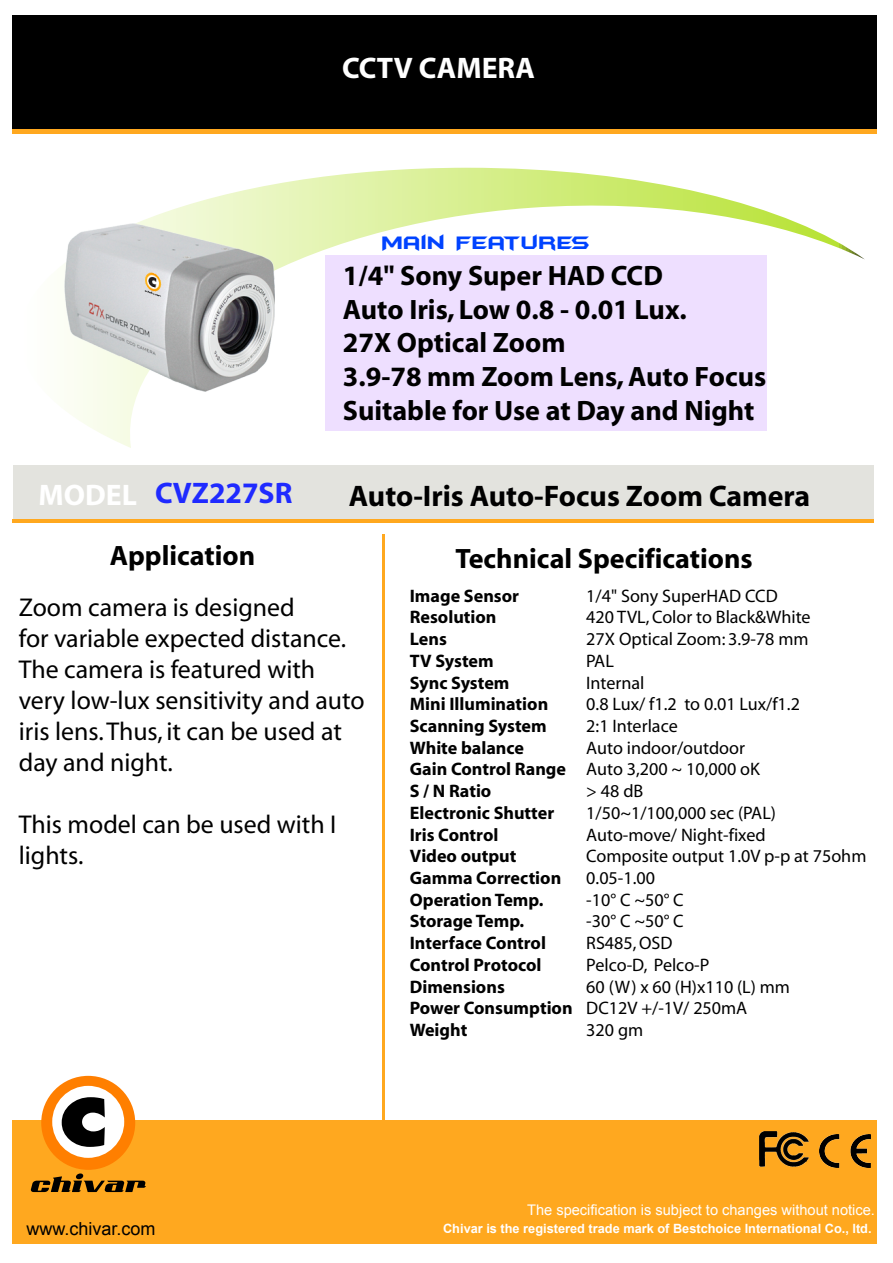
<style>
.page{position:relative;width:893px;height:1263px;background:#fff}
.page>*{position:absolute;margin:0;border:0;box-sizing:border-box;transform-origin:0 0}
.t1{font:700 29.85px "Myriad";color:#000}
.t2{font:700 29.85px "Myriad";color:#fff}
.t3{font:700 29.85px "Myriad";color:#1f2aff}
.t4{font:700 28.05px/33.8px "Myriad";color:#000}
.t5{font:25.8px/31px "Myriad";color:#000}
.t6{font:21px "Batman Forever Alternate";letter-spacing:.025em;color:#0043ff}
.t7{font:18.15px/21.8px "Myriad";color:#000}
.t8{font:700 18.15px/21.8px "Myriad";color:#000}
.t9{font:18px "Arial";color:#000}
.t10{font:14.7px "Arial";color:#fff}
.t11{font:700 12.75px "Arial";color:#fff}
</style>
<div class="page">
<div style="left:12px;top:15px;width:864px;height:114px;background:#000"></div>
<div style="left:14px;top:465px;width:860px;height:55px;background:#e3e3de"></div>
<div style="left:12px;top:1120px;width:864px;height:124px;background:#ffa81f"></div>
<svg style="left:64px;top:168px;width:801px;height:280px"></svg>
<img style="left:819px;top:1134px;width:51px;height:33px">
<img style="left:760px;top:1131px;width:48px;height:35px">
<div style="left:41px;top:1076px;width:94px;height:94px;background:#ff7f00;border-radius:50%"></div>
<div style="left:52px;top:1086px;width:72px;height:72px;background:#fff;border-radius:50%"></div>
<svg style="left:31px;top:1173px;width:115px;height:19px"></svg>
<hr style="left:382px;top:535px;width:3px;height:586px;background:#ffa81f">
<hr style="left:12px;top:519px;width:862px;height:4px;background:#ffa81f">
<hr style="left:12px;top:129px;width:864px;height:4px;background:#ffa81f">
<img style="left:64px;top:223px;width:210px;height:168px">
<img style="left:144px;top:273px;width:17px;height:23px">
<h1 class="t2" style="left:342px;top:53px;width:194px">CCTV CAMERA</h1>
<p class="t6" style="left:382px;top:232px;width:210px">MAIN FEATURES</p>
<h2 class="t4" style="left:343px;top:259px;width:425px">1/4" Sony Super HAD CCD<br>Auto Iris, Low 0.8 - 0.01 Lux.<br>27X Optical Zoom<br>3.9-78 mm Zoom Lens, Auto Focus<br>Suitable for Use at Day and Night</h2>
<h1 class="t2" style="left:38px;top:479px;width:100px">MODEL</h1>
<h1 class="t3" style="left:155px;top:478px;width:139px">CVZ227SR</h1>
<h1 class="t1" style="left:349px;top:481px;width:463px">Auto-Iris Auto-Focus Zoom Camera</h1>
<h2 class="t4" style="left:110px;top:539px;width:147px">Application</h2>
<h2 class="t4" style="left:456px;top:543px;width:299px">Technical Specifications</h2>
<h3 class="t5" style="left:19px;top:593px;width:347px">Zoom camera is designed<br>for variable expected distance.<br>The camera is featured with very low-lux sensitivity and auto iris lens. Thus, it can be used at day and night.</h3>
<h3 class="t5" style="left:19px;top:810px;width:319px">This model can be used with I lights.</h3>
<p class="t8" style="left:410px;top:585px;width:164px">Image Sensor<br>Resolution<br>Lens<br>TV System<br>Sync System<br>Mini Illumination<br>Scanning System<br>White balance<br>Gain Control Range<br>S / N Ratio<br>Electronic Shutter<br>Iris Control<br>Video output<br>Gamma Correction<br>Operation Temp.<br>Storage Temp.<br>Interface Control<br>Control Protocol<br>Dimensions<br>Power Consumption<br>Weight</p>
<p class="t7" style="left:586px;top:585px;width:282px">1/4" Sony SuperHAD CCD<br>420 TVL, Color to Black&amp;White<br>27X Optical Zoom: 3.9-78 mm<br>PAL<br>Internal<br>0.8 Lux/ f1.2 to 0.01 Lux/f1.2<br>2:1 Interlace<br>Auto indoor/outdoor<br>Auto 3,200 ~ 10,000 oK<br>&gt; 48 dB<br>1/50~1/100,000 sec (PAL)<br>Auto-move/ Night-fixed<br>Composite output 1.0V p-p at 75ohm<br>0.05-1.00<br>-10° C ~50° C<br>-30° C ~50° C<br>RS485, OSD<br>Pelco-D, Pelco-P<br>60 (W) x 60 (H)x110 (L) mm<br>DC12V +/-1V/ 250mA<br>320 gm</p>
<p class="t9" style="left:26px;top:1216px;width:131px">www.chivar.com</p>
<p class="t10" style="left:527px;top:1200px;width:349px">The specification is subject to changes without notice.</p>
<p class="t11" style="left:443px;top:1220px;width:430px">Chivar is the registered trade mark of Bestchoice International Co., ltd.</p>
</div>
